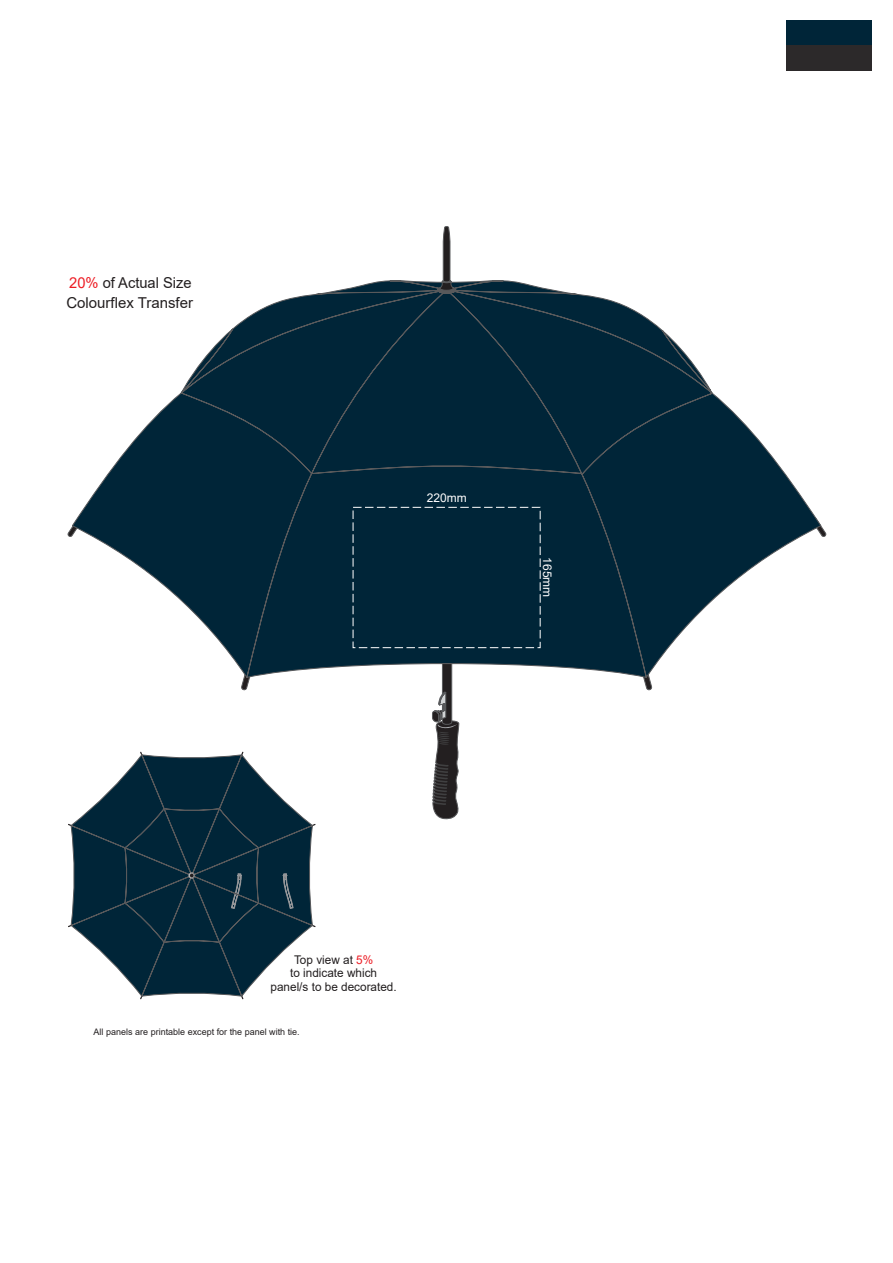
<style>
.page{position:relative;width:893px;height:1263px;background:#fff}
.page>*{position:absolute;margin:0;border:0;box-sizing:border-box;transform-origin:0 0}
.t1{font:15px "Arial";color:#231f20}
.t2{font:12px/13.4px "Arial";color:#231f20;text-align:center}
.t3{font:12px "Arial";color:#fff}
.t4{font:9px "Arial";color:#231f20}
.s1{color:#ed1c24}
</style>
<div class="page">
<svg style="left:72px;top:280px;width:749px;height:398px"></svg>
<svg style="left:432px;top:663px;width:27px;height:156px"></svg>
<svg style="left:437px;top:226px;width:20px;height:68px"></svg>
<div style="left:353px;top:507px;width:188px;height:141px;border:1px dashed #fff"></div>
<svg style="left:71px;top:755px;width:241px;height:241px"></svg>
<svg style="left:188px;top:872px;width:7px;height:7px"></svg>
<div style="left:786px;top:20px;width:85px;height:25px;background:#002538"></div>
<div style="left:786px;top:45px;width:85px;height:26px;background:#2c292a"></div>
<p class="t1" style="left:69px;top:273px;width:124px"><span class="s1">20%</span> of Actual Size</p>
<p class="t1" style="left:66px;top:293px;width:128px">Colourflex Transfer</p>
<p class="t3" style="left:427px;top:489px;width:42px">220mm</p>
<p class="t3" style="left:556px;top:557px;width:42px;rotate:90deg">165mm</p>
<p class="t2" style="left:271px;top:953px;width:128px">Top view at <span class="s1">5%<br></span>to indicate which panel/s to be decorated.</p>
<p class="t4" style="left:94px;top:1025px;width:208px">All panels are printable except for the panel with tie.</p>
</div>
